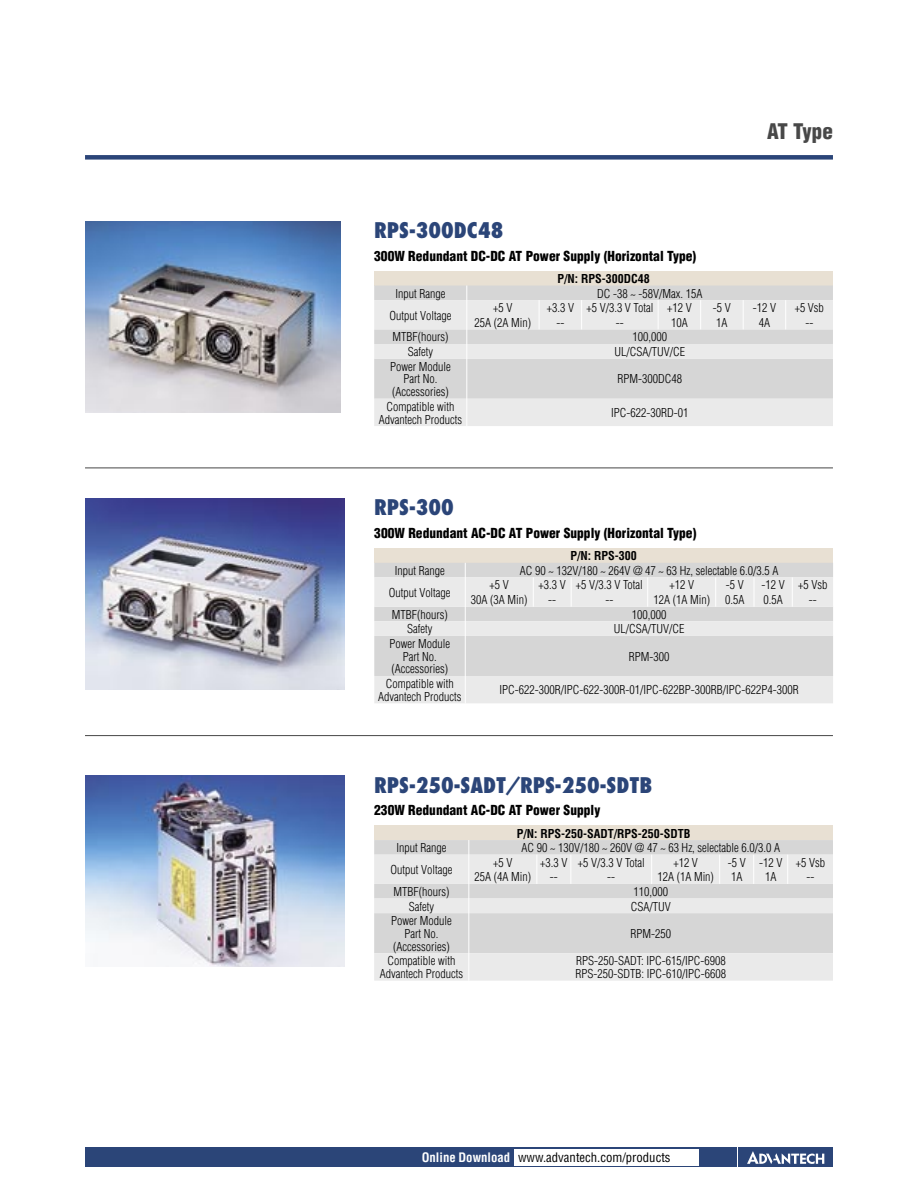
<style>
.page{position:relative;width:918px;height:1188px;background:#fff}
.page>*{position:absolute;margin:0;border:0;box-sizing:border-box;transform-origin:0 0}
.DS_Paragraph_Header{font:800 condensed 21px "Futura";color:#2b4578}
.DS_Headline-1P{font:900 condensed 21px "Helvetica";letter-spacing:-.025em;color:#484848}
.DS_Paragraph_Subheader{font:900 condensed 13.5px "Helvetica";color:#000}
.t1{font:condensed 12.75px "Helvetica";color:#000}
.Tab-data{font:300 condensed 12px "Helvetica";color:#000}
.Tab-data-2{font:700 condensed 12px "Helvetica";color:#000}
.s1{font-weight:700;color:#fff}
</style>
<div class="page">
<div style="left:374px;top:548px;width:459px;height:15px;background:#e8e0d3"></div>
<div style="left:374px;top:563px;width:459px;height:14px;background:#d6d6d6"></div>
<svg style="left:374px;top:577px;width:459px;height:126px;background:#e1e1e1"></svg>
<svg style="left:533px;top:577px;width:1px;height:30px"></svg>
<svg style="left:571px;top:577px;width:1px;height:30px"></svg>
<svg style="left:647px;top:577px;width:1px;height:30px"></svg>
<svg style="left:715px;top:577px;width:1px;height:30px"></svg>
<svg style="left:754px;top:577px;width:1px;height:30px"></svg>
<svg style="left:792px;top:577px;width:1px;height:30px"></svg>
<svg style="left:465px;top:563px;width:1px;height:73px"></svg>
<hr style="left:465px;top:636px;width:1px;height:40px;background:#fff">
<svg style="left:465px;top:676px;width:1px;height:27px"></svg>
<img style="left:85px;top:498px;width:260px;height:192px">
<div style="left:374px;top:271px;width:459px;height:15px;background:#e8e0d3"></div>
<div style="left:374px;top:286px;width:459px;height:14px;background:#d6d6d6"></div>
<svg style="left:374px;top:300px;width:459px;height:126px;background:#e1e1e1"></svg>
<svg style="left:539px;top:300px;width:1px;height:29px"></svg>
<svg style="left:581px;top:300px;width:1px;height:29px"></svg>
<svg style="left:658px;top:300px;width:1px;height:29px"></svg>
<svg style="left:700px;top:300px;width:1px;height:29px"></svg>
<svg style="left:743px;top:300px;width:1px;height:29px"></svg>
<svg style="left:785px;top:300px;width:1px;height:29px"></svg>
<svg style="left:466px;top:286px;width:1px;height:73px"></svg>
<hr style="left:466px;top:359px;width:1px;height:40px;background:#fff">
<svg style="left:466px;top:399px;width:1px;height:27px"></svg>
<img style="left:85px;top:221px;width:255px;height:191px">
<hr style="left:85px;top:735px;width:748px;height:1px;background:#484848">
<hr style="left:85px;top:468px;width:748px;height:1px;background:#484848">
<div style="left:85px;top:1147px;width:651px;height:20px;background:#2b4578"></div>
<div style="left:738px;top:1147px;width:95px;height:20px;background:#2b4578"></div>
<svg style="left:747px;top:1151px;width:77px;height:13px"></svg>
<div style="left:514px;top:1149px;width:184px;height:16px;background:#fff"></div>
<div style="left:85px;top:155px;width:748px;height:5px;background:#2b4578"></div>
<img style="left:85px;top:776px;width:260px;height:191px">
<div style="left:374px;top:826px;width:459px;height:14px;background:#e8e0d3"></div>
<div style="left:374px;top:840px;width:459px;height:15px;background:#d6d6d6"></div>
<svg style="left:374px;top:855px;width:459px;height:126px;background:#e1e1e1"></svg>
<svg style="left:536px;top:855px;width:1px;height:29px"></svg>
<svg style="left:570px;top:855px;width:1px;height:29px"></svg>
<svg style="left:651px;top:855px;width:1px;height:29px"></svg>
<svg style="left:719px;top:855px;width:1px;height:29px"></svg>
<svg style="left:753px;top:855px;width:1px;height:29px"></svg>
<svg style="left:787px;top:855px;width:1px;height:29px"></svg>
<svg style="left:468px;top:840px;width:1px;height:73px"></svg>
<hr style="left:468px;top:913px;width:1px;height:40px;background:#fff">
<svg style="left:468px;top:953px;width:1px;height:28px"></svg>
<p class="DS_Headline-1P" style="left:767px;top:119px;width:67px">AT Type</p>
<p class="DS_Paragraph_Header" style="left:374px;top:217px;width:131px">RPS-300DC48</p>
<p class="DS_Paragraph_Subheader" style="left:374px;top:248px;width:324px">300W Redundant DC-DC AT Power Supply (Horizontal Type)</p>
<p class="Tab-data-2" style="left:557px;top:271px;width:94px">P/N: RPS-300DC48</p>
<p class="Tab-data" style="left:396px;top:286px;width:51px">Input Range</p>
<p class="Tab-data" style="left:597px;top:286px;width:107px">DC -38 ~ -58V/Max. 15A</p>
<p class="Tab-data" style="left:390px;top:308px;width:63px">Output Voltage</p>
<p class="Tab-data" style="left:493px;top:301px;width:21px">+5 V</p>
<p class="Tab-data" style="left:547px;top:301px;width:29px">+3.3 V</p>
<p class="Tab-data" style="left:586px;top:301px;width:69px">+5 V/3.3 V Total</p>
<p class="Tab-data" style="left:667px;top:301px;width:26px">+12 V</p>
<p class="Tab-data" style="left:713px;top:301px;width:19px">-5 V</p>
<p class="Tab-data" style="left:753px;top:301px;width:25px">-12 V</p>
<p class="Tab-data" style="left:795px;top:301px;width:31px">+5 Vsb</p>
<p class="Tab-data" style="left:475px;top:315px;width:58px">25A (2A Min)</p>
<p class="Tab-data" style="left:556px;top:315px;width:9px">--</p>
<p class="Tab-data" style="left:616px;top:315px;width:9px">--</p>
<p class="Tab-data" style="left:671px;top:315px;width:18px">10A</p>
<p class="Tab-data" style="left:716px;top:315px;width:13px">1A</p>
<p class="Tab-data" style="left:759px;top:315px;width:13px">4A</p>
<p class="Tab-data" style="left:805px;top:315px;width:9px">--</p>
<p class="Tab-data" style="left:393px;top:330px;width:57px">MTBF(hours)</p>
<p class="Tab-data" style="left:633px;top:330px;width:36px">100,000</p>
<p class="Tab-data" style="left:408px;top:345px;width:27px">Safety</p>
<p class="Tab-data" style="left:615px;top:345px;width:72px">UL/CSA/TUV/CE</p>
<p class="Tab-data" style="left:390px;top:359px;width:62px">Power Module</p>
<p class="Tab-data" style="left:404px;top:372px;width:35px">Part No.</p>
<p class="Tab-data" style="left:392px;top:385px;width:58px">(Accessories)</p>
<p class="Tab-data" style="left:618px;top:372px;width:66px">RPM-300DC48</p>
<p class="Tab-data" style="left:387px;top:399px;width:69px">Compatible with</p>
<p class="Tab-data" style="left:379px;top:412px;width:85px">Advantech Products</p>
<p class="Tab-data" style="left:611px;top:406px;width:79px">IPC-622-30RD-01</p>
<p class="DS_Paragraph_Header" style="left:374px;top:494px;width:81px">RPS-300</p>
<p class="DS_Paragraph_Subheader" style="left:374px;top:525px;width:324px">300W Redundant AC-DC AT Power Supply (Horizontal Type)</p>
<p class="Tab-data-2" style="left:571px;top:549px;width:68px">P/N: RPS-300</p>
<p class="Tab-data" style="left:395px;top:564px;width:51px">Input Range</p>
<p class="Tab-data" style="left:520px;top:564px;width:260px">AC 90 ~ 132V/180 ~ 264V @ 47 ~ 63 Hz, selectable 6.0/3.5 A</p>
<p class="Tab-data" style="left:389px;top:585px;width:63px">Output Voltage</p>
<p class="Tab-data" style="left:490px;top:578px;width:21px">+5 V</p>
<p class="Tab-data" style="left:539px;top:578px;width:29px">+3.3 V</p>
<p class="Tab-data" style="left:576px;top:578px;width:69px">+5 V/3.3 V Total</p>
<p class="Tab-data" style="left:669px;top:578px;width:26px">+12 V</p>
<p class="Tab-data" style="left:726px;top:578px;width:19px">-5 V</p>
<p class="Tab-data" style="left:761px;top:578px;width:25px">-12 V</p>
<p class="Tab-data" style="left:798px;top:578px;width:31px">+5 Vsb</p>
<p class="Tab-data" style="left:471px;top:593px;width:58px">30A (3A Min)</p>
<p class="Tab-data" style="left:548px;top:593px;width:9px">--</p>
<p class="Tab-data" style="left:605px;top:593px;width:9px">--</p>
<p class="Tab-data" style="left:653px;top:593px;width:58px">12A (1A Min)</p>
<p class="Tab-data" style="left:725px;top:593px;width:21px">0.5A</p>
<p class="Tab-data" style="left:763px;top:593px;width:21px">0.5A</p>
<p class="Tab-data" style="left:809px;top:593px;width:9px">--</p>
<p class="Tab-data" style="left:392px;top:607px;width:57px">MTBF(hours)</p>
<p class="Tab-data" style="left:632px;top:607px;width:36px">100,000</p>
<p class="Tab-data" style="left:407px;top:622px;width:27px">Safety</p>
<p class="Tab-data" style="left:614px;top:622px;width:72px">UL/CSA/TUV/CE</p>
<p class="Tab-data" style="left:389px;top:637px;width:62px">Power Module</p>
<p class="Tab-data" style="left:403px;top:649px;width:35px">Part No.</p>
<p class="Tab-data" style="left:391px;top:662px;width:58px">(Accessories)</p>
<p class="Tab-data" style="left:629px;top:649px;width:42px">RPM-300</p>
<p class="Tab-data" style="left:386px;top:677px;width:69px">Compatible with</p>
<p class="Tab-data" style="left:378px;top:689px;width:85px">Advantech Products</p>
<p class="Tab-data" style="left:500px;top:683px;width:301px">IPC-622-300R/IPC-622-300R-01/IPC-622BP-300RB/IPC-622P4-300R</p>
<p class="DS_Paragraph_Header" style="left:374px;top:771px;width:280px">RPS-250-SADT/RPS-250-SDTB</p>
<p class="DS_Paragraph_Subheader" style="left:374px;top:802px;width:228px">230W Redundant AC-DC AT Power Supply</p>
<p class="Tab-data-2" style="left:517px;top:826px;width:175px">P/N: RPS-250-SADT/RPS-250-SDTB</p>
<p class="Tab-data" style="left:397px;top:841px;width:51px">Input Range</p>
<p class="Tab-data" style="left:522px;top:841px;width:260px">AC 90 ~ 130V/180 ~ 260V @ 47 ~ 63 Hz, selectable 6.0/3.0 A</p>
<p class="Tab-data" style="left:391px;top:863px;width:63px">Output Voltage</p>
<p class="Tab-data" style="left:493px;top:855px;width:21px">+5 V</p>
<p class="Tab-data" style="left:540px;top:855px;width:29px">+3.3 V</p>
<p class="Tab-data" style="left:578px;top:855px;width:69px">+5 V/3.3 V Total</p>
<p class="Tab-data" style="left:673px;top:855px;width:26px">+12 V</p>
<p class="Tab-data" style="left:728px;top:855px;width:19px">-5 V</p>
<p class="Tab-data" style="left:759px;top:855px;width:25px">-12 V</p>
<p class="Tab-data" style="left:796px;top:855px;width:31px">+5 Vsb</p>
<p class="Tab-data" style="left:475px;top:870px;width:58px">25A (4A Min)</p>
<p class="Tab-data" style="left:550px;top:870px;width:9px">--</p>
<p class="Tab-data" style="left:607px;top:870px;width:9px">--</p>
<p class="Tab-data" style="left:657px;top:870px;width:58px">12A (1A Min)</p>
<p class="Tab-data" style="left:731px;top:870px;width:13px">1A</p>
<p class="Tab-data" style="left:765px;top:870px;width:13px">1A</p>
<p class="Tab-data" style="left:806px;top:870px;width:9px">--</p>
<p class="Tab-data" style="left:394px;top:885px;width:57px">MTBF(hours)</p>
<p class="Tab-data" style="left:634px;top:885px;width:36px">110,000</p>
<p class="Tab-data" style="left:409px;top:899px;width:27px">Safety</p>
<p class="Tab-data" style="left:631px;top:899px;width:42px">CSA/TUV</p>
<p class="Tab-data" style="left:391px;top:914px;width:62px">Power Module</p>
<p class="Tab-data" style="left:405px;top:927px;width:35px">Part No.</p>
<p class="Tab-data" style="left:393px;top:939px;width:58px">(Accessories)</p>
<p class="Tab-data" style="left:631px;top:927px;width:42px">RPM-250</p>
<p class="Tab-data" style="left:388px;top:954px;width:69px">Compatible with</p>
<p class="Tab-data" style="left:380px;top:967px;width:85px">Advantech Products</p>
<p class="Tab-data" style="left:576px;top:954px;width:151px">RPS-250-SADT: IPC-615/IPC-6908</p>
<p class="Tab-data" style="left:576px;top:967px;width:152px">RPS-250-SDTB: IPC-610/IPC-6608</p>
<p class="t1" style="left:422px;top:1150px;width:250px"><span class="s1">Online Download</span> www.advantech.com/products</p>
</div>
